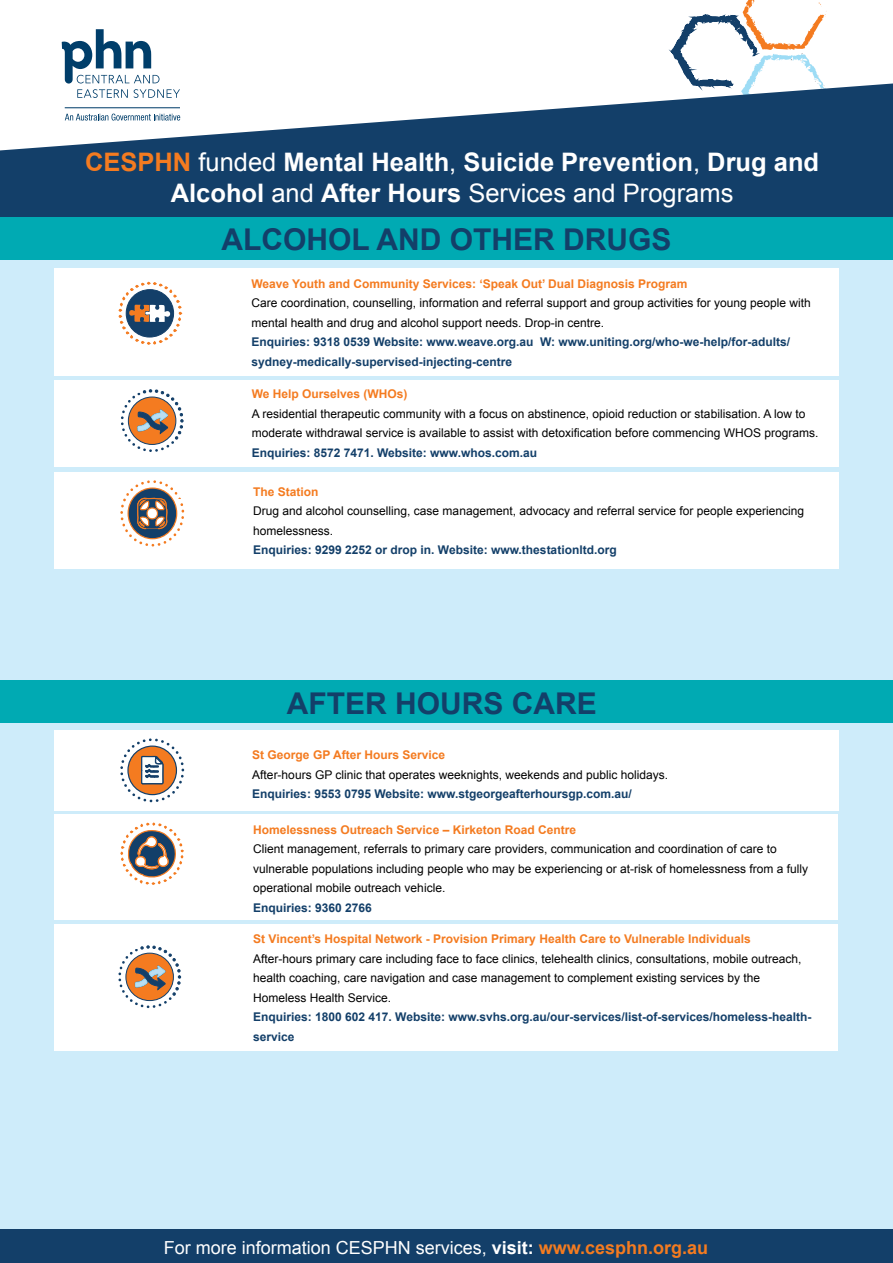
<style>
.page{position:relative;width:893px;height:1263px;background:#fff}
.page>*{position:absolute;margin:0;border:0;box-sizing:border-box;transform-origin:0 0}
.t1{font:700 30px "Arial";color:#133f69}
.t2{font:700 25.5px/30.6px "Arial";color:#fff;text-align:center}
.t3{font:18px "Arial";color:#fff}
.t4{font:12px/19.5px "Arial";color:#000}
.t5{font:700 12px/19.5px "Arial";color:#133f69}
.t6{font:700 12px "Arial";color:#f47b20}
.s1{color:#f47b20}
.s2{font-weight:400}
.s3{font-weight:700}
.s4{font-weight:700;color:#f47b20}
</style>
<div class="page">
<div style="left:0;top:223px;width:893px;height:1040px;background:#ceecfa"></div>
<svg style="left:668px;top:0;width:159px;height:83px"></svg>
<svg style="left:62px;top:29px;width:98px;height:54px"></svg>
<svg style="left:0;top:83px;width:893px;height:134px;fill:#133f69"></svg>
<div style="left:54px;top:380px;width:785px;height:87px;background:#fff"></div>
<div style="left:54px;top:472px;width:785px;height:96px;background:#fff"></div>
<svg style="left:120px;top:389px;width:64px;height:180px"></svg>
<div style="left:55px;top:730px;width:784px;height:81px;background:#fff"></div>
<svg style="left:120px;top:738px;width:64px;height:64px"></svg>
<div style="left:54px;top:815px;width:784px;height:105px;background:#fff"></div>
<svg style="left:120px;top:822px;width:64px;height:63px"></svg>
<div style="left:54px;top:924px;width:784px;height:126px;background:#fff"></div>
<div style="left:0;top:217px;width:893px;height:42px;background:#00aab3"></div>
<div style="left:0;top:1229px;width:893px;height:34px;background:#133f69"></div>
<div style="left:0;top:680px;width:893px;height:43px;background:#00aab3"></div>
<div style="left:54px;top:268px;width:785px;height:108px;background:#fff"></div>
<svg style="left:119px;top:282px;width:63px;height:63px"></svg>
<svg style="left:118px;top:945px;width:63px;height:106px"></svg>
<h2 class="t2" style="left:85px;top:148px;width:736px"><span class="s1">CESPHN</span> <span class="s2">funded</span> Mental Health<span class="s2">,</span> Suicide Prevention<span class="s2">,</span> Drug and<br>Alcohol <span class="s2">and</span> After Hours <span class="s2">Services and Programs</span></h2>
<h1 class="t1" style="left:221px;top:220px;width:451px">ALCOHOL AND OTHER DRUGS</h1>
<p class="t6" style="left:251px;top:276px;width:438px">Weave Youth and Community Services: ‘Speak Out’ Dual Diagnosis Program</p>
<p class="t4" style="left:251px;top:293px;width:561px">Care coordination, counselling, information and referral support and group activities for young people with mental health and drug and alcohol support needs. Drop-in centre.</p>
<p class="t5" style="left:251px;top:333px;width:540px">Enquiries: 9318 0539 Website: www.weave.org.au W: www.uniting.org/who-we-help/for-adults/ sydney-medically-supervised-injecting-centre</p>
<p class="t6" style="left:252px;top:386px;width:157px">We Help Ourselves (WHOs)</p>
<p class="t4" style="left:252px;top:404px;width:568px">A residential therapeutic community with a focus on abstinence, opioid reduction or stabilisation. A low to moderate withdrawal service is available to assist with detoxification before commencing WHOS programs.</p>
<p class="t5" style="left:252px;top:443px;width:287px">Enquiries: 8572 7471. Website: www.whos.com.au</p>
<p class="t6" style="left:253px;top:483px;width:67px">The Station</p>
<p class="t4" style="left:253px;top:501px;width:552px">Drug and alcohol counselling, case management, advocacy and referral service for people experiencing homelessness.</p>
<p class="t5" style="left:253px;top:540px;width:365px">Enquiries: 9299 2252 or drop in. Website: www.thestationltd.org</p>
<h1 class="t1" style="left:287px;top:683px;width:311px">AFTER HOURS CARE</h1>
<p class="t6" style="left:252px;top:747px;width:194px">St George GP After Hours Service</p>
<p class="t4" style="left:252px;top:765px;width:417px">After-hours GP clinic that operates weeknights, weekends and public holidays.</p>
<p class="t5" style="left:252px;top:785px;width:381px">Enquiries: 9553 0795 Website: www.stgeorgeafterhoursgp.com.au/</p>
<p class="t6" style="left:253px;top:821px;width:324px">Homelessness Outreach Service – Kirketon Road Centre</p>
<p class="t4" style="left:253px;top:839px;width:556px">Client management, referrals to primary care providers, communication and coordination of care to vulnerable populations including people who may be experiencing or at-risk of homelessness from a fully operational mobile outreach vehicle.</p>
<p class="t5" style="left:253px;top:898px;width:120px">Enquiries: 9360 2766</p>
<p class="t6" style="left:253px;top:931px;width:499px">St Vincent’s Hospital Network - Provision Primary Health Care to Vulnerable Individuals</p>
<p class="t4" style="left:253px;top:949px;width:550px">After-hours primary care including face to face clinics, telehealth clinics, consultations, mobile outreach, health coaching, care navigation and case management to complement existing services by the<br>Homeless Health Service.</p>
<p class="t5" style="left:253px;top:1008px;width:560px">Enquiries: 1800 602 417. Website: www.svhs.org.au/our-services/list-of-services/homeless-health&shy;service</p>
<h3 class="t3" style="left:164px;top:1235px;width:546px">For more information CESPHN services, <span class="s3">visit:</span> <span class="s4">www.cesphn.org.au</span></h3>
</div>
